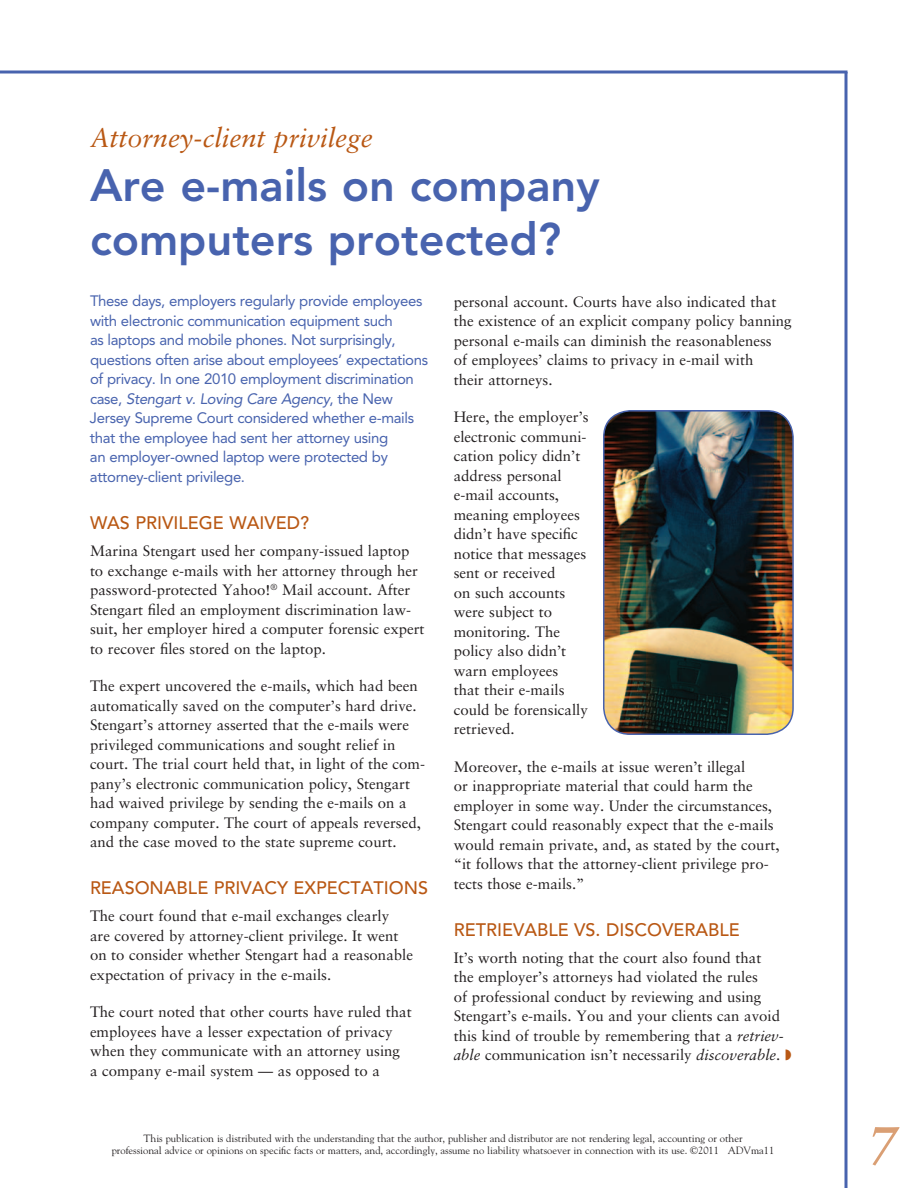
<style>
.page{position:relative;width:918px;height:1188px;background:#fff}
.page>*{position:absolute;margin:0;border:0;box-sizing:border-box;transform-origin:0 0}
.t1{font:italic 700 54px "Sabon LT Std";color:#da9f74}
.t2{font:800 45px/54px "Avenir LT Std";color:#4863ae}
.t3{font:italic 27px "Sabon LT Std";color:#b95814}
.t4{font:500 18px "Avenir LT Std";color:#b95814}
.t5{font:15px/19.5px "Sabon LT Std";color:#231f20}
.t6{font:15px/19.5px "Avenir LT Std";letter-spacing:-.025em;color:#4863ae}
.t7{font:10.5px/12.6px "Goudy Std";color:#231f20;text-align:center}
.s1{font-style:italic}
</style>
<div class="page">
<svg style="left:844px;top:74px;width:4px;height:1114px;background:#7589c2"></svg>
<svg style="left:0;top:70px;width:848px;height:4px;background:#7589c1"></svg>
<img style="left:604px;top:411px;width:189px;height:323px">
<div style="left:603px;top:410px;width:191px;height:325px;border:2px solid #4863ae;border-radius:27px"></div>
<h3 class="t3" style="left:90px;top:122px;width:284px">Attorney-client privilege</h3>
<h2 class="t2" style="left:90px;top:158px;width:511px">Are e-mails on company computers protected?</h2>
<p class="t6" style="left:90px;top:292px;width:340px">These days, employers regularly provide employees with electronic communication equipment such<br>as laptops and mobile phones. Not surprisingly, questions often arise about employees’ expectations of privacy. In one 2010 employment discrimination case, <span class="s1">Stengart v. Loving Care Agency</span>, the New Jersey Supreme Court considered whether e-mails that the employee had sent her attorney using<br>an employer-owned laptop were protected by attorney-client privilege.</p>
<p class="t4" style="left:90px;top:512px;width:221px">WAS PRIVILEGE WAIVED?</p>
<p class="t5" style="left:90px;top:541px;width:336px">Marina Stengart used her company-issued laptop to exchange e-mails with her attorney through her password-protected Yahoo!<sup>®</sup> Mail account. After Stengart filed an employment discrimination law&shy;suit, her employer hired a computer forensic expert to recover files stored on the laptop.</p>
<p class="t5" style="left:90px;top:676px;width:337px">The expert uncovered the e-mails, which had been automatically saved on the computer’s hard drive.<br>Stengart’s attorney asserted that the e-mails were privileged communications and sought relief in court. The trial court held that, in light of the com&shy;pany’s electronic communication policy, Stengart had waived privilege by sending the e-mails on a company computer. The court of appeals reversed, and the case moved to the state supreme court.</p>
<p class="t4" style="left:90px;top:878px;width:340px">REASONABLE PRIVACY EXPECTATIONS</p>
<p class="t5" style="left:90px;top:906px;width:325px">The court found that e-mail exchanges clearly<br>are covered by attorney-client privilege. It went on to consider whether Stengart had a reasonable expectation of privacy in the e-mails.</p>
<p class="t5" style="left:90px;top:1002px;width:323px">The court noted that other courts have ruled that employees have a lesser expectation of privacy when they communicate with an attorney using<br>a company e-mail system — as opposed to a</p>
<p class="t5" style="left:454px;top:291px;width:339px">personal account. Courts have also indicated that the existence of an explicit company policy banning personal e-mails can diminish the reasonableness<br>of employees’ claims to privacy in e-mail with<br>their attorneys.</p>
<p class="t5" style="left:454px;top:407px;width:136px">Here, the employer’s electronic communi&shy;cation policy didn’t address personal e-mail accounts, meaning employees didn’t have specific notice that messages sent or received<br>on such accounts were subject to monitoring. The policy also didn’t warn employees<br>that their e-mails could be forensically retrieved.</p>
<p class="t5" style="left:454px;top:756px;width:327px">Moreover, the e-mails at issue weren’t illegal<br>or inappropriate material that could harm the employer in some way. Under the circumstances, Stengart could reasonably expect that the e-mails would remain private, and, as stated by the court, “it follows that the attorney-client privilege pro&shy;tects those e-mails.”</p>
<p class="t4" style="left:454px;top:919px;width:288px">RETRIEVABLE VS. DISCOVERABLE</p>
<p class="t5" style="left:454px;top:948px;width:332px">It’s worth noting that the court also found that the employer’s attorneys had violated the rules<br>of professional conduct by reviewing and using Stengart’s e-mails. You and your clients can avoid this kind of trouble by remembering that a <span class="s1">retriev&shy;able</span> communication isn’t necessarily <span class="s1">discoverable</span>.</p>
<p class="t7" style="left:112px;top:1132px;width:664px">This publication is distributed with the understanding that the author, publisher and distributor are not rendering legal, accounting or other<br>professional advice or opinions on specific facts or matters, and, accordingly, assume no liability whatsoever in connection with its use. ©2011 ADVma11</p>
<h1 class="t1" style="left:867px;top:1113px;width:32px">7</h1>
</div>
